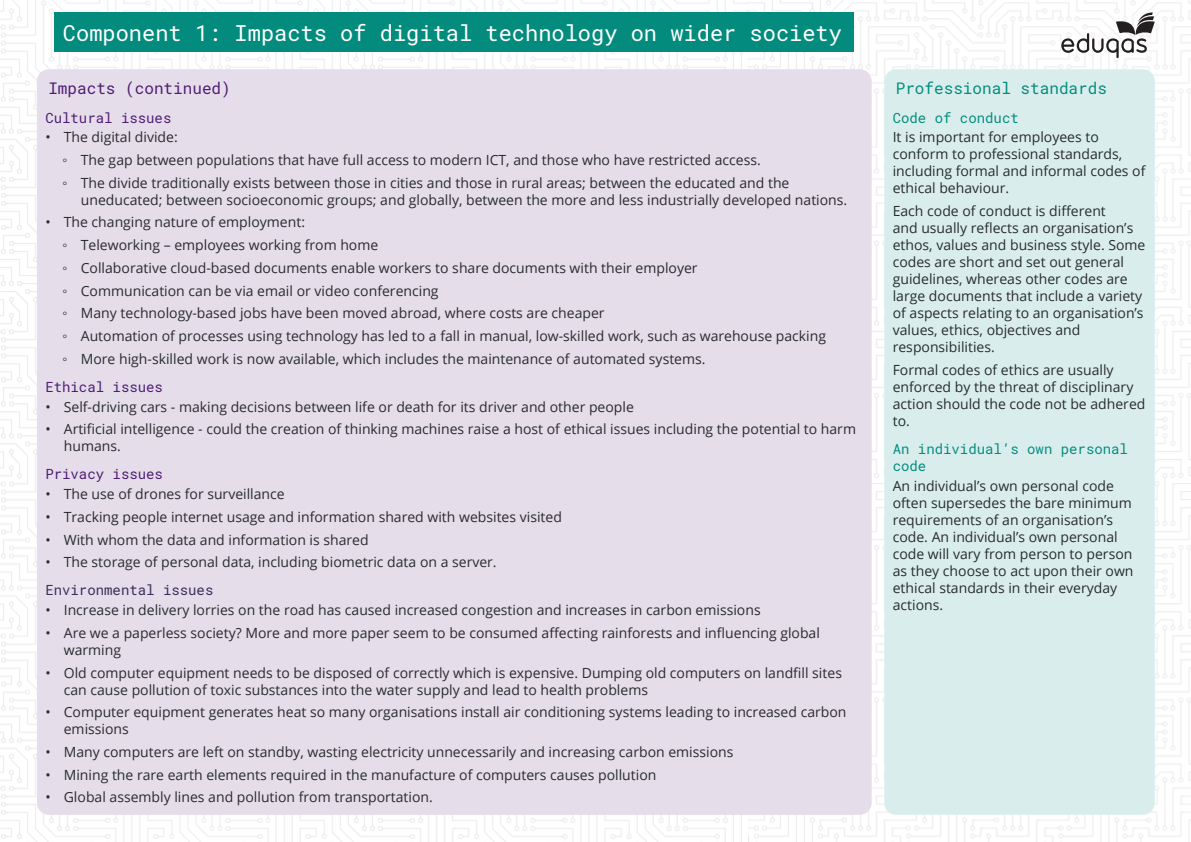
<style>
.page{position:relative;width:1191px;height:842px;background:#fff}
.page>*{position:absolute;margin:0;border:0;box-sizing:border-box;transform-origin:0 0}
.t1{font:22px "Roboto Mono";color:#fff}
.t2{font:16px "Roboto Mono";color:#038c7e}
.t3{font:16px "Roboto Mono";color:#501d73}
.Paragraph{font:14px/17px "Open Sans";color:#292c2f}
.t4{font:14px/16.8px "Roboto Mono";color:#038c7e}
.t5{font:14px "Roboto Mono";color:#501d73}
.t6{font:14px "Roboto Mono";color:#3b2d59}
.s1{font-family:"Arial"}
</style>
<div class="page">
<img style="left:0;top:0;width:1191px;height:842px">
<div style="left:54px;top:12px;width:800px;height:40px;background:#038c7e"></div>
<div style="left:37px;top:69px;width:834px;height:746px;background:#e5ddea;border-radius:12px"></div>
<div style="left:884px;top:69px;width:270px;height:746px;background:#d9eeec;border-radius:12px"></div>
<svg style="left:1061px;top:12px;width:93px;height:46px"></svg>
<h1 class="t1" style="left:63px;top:18px;width:780px">Component 1: Impacts of digital technology on wider society</h1>
<h2 class="t3" style="left:48px;top:78px;width:184px">Impacts (continued)</h2>
<h3 class="t5" style="left:45px;top:108px;width:128px">Cultural issues</h3>
<p class="Paragraph" style="left:45px;top:129px;width:134px">• The digital divide:</p>
<p class="Paragraph" style="left:62px;top:151px;width:700px"><span class="s1">◦</span> The gap between populations that have full access to modern ICT, and those who have restricted access.</p>
<p class="Paragraph" style="left:81px;top:174px;width:768px;text-indent:-18px"><span class="s1">◦</span> The divide traditionally exists between those in cities and those in rural areas; between the educated and the uneducated; between socioeconomic groups; and globally, between the more and less industrially developed nations.</p>
<p class="Paragraph" style="left:45px;top:214px;width:261px">• The changing nature of employment:</p>
<p class="Paragraph" style="left:62px;top:236px;width:317px"><span class="s1">◦</span> Teleworking – employees working from home</p>
<p class="Paragraph" style="left:62px;top:259px;width:637px"><span class="s1">◦</span> Collaborative cloud-based documents enable workers to share documents with their employer</p>
<p class="Paragraph" style="left:62px;top:282px;width:378px"><span class="s1">◦</span> Communication can be via email or video conferencing</p>
<p class="Paragraph" style="left:62px;top:304px;width:544px"><span class="s1">◦</span> Many technology-based jobs have been moved abroad, where costs are cheaper</p>
<p class="Paragraph" style="left:62px;top:327px;width:765px"><span class="s1">◦</span> Automation of processes using technology has led to a fall in manual, low-skilled work, such as warehouse packing</p>
<p class="Paragraph" style="left:62px;top:350px;width:644px"><span class="s1">◦</span> More high-skilled work is now available, which includes the maintenance of automated systems.</p>
<h3 class="t5" style="left:45px;top:377px;width:119px">Ethical issues</h3>
<p class="Paragraph" style="left:45px;top:398px;width:590px">• Self-driving cars - making decisions between life or death for its driver and other people</p>
<p class="Paragraph" style="left:64px;top:420px;width:793px;text-indent:-18px">• Artificial intelligence - could the creation of thinking machines raise a host of ethical issues including the potential to harm humans.</p>
<h3 class="t5" style="left:45px;top:464px;width:119px">Privacy issues</h3>
<p class="Paragraph" style="left:45px;top:485px;width:241px">• The use of drones for surveillance</p>
<p class="Paragraph" style="left:45px;top:508px;width:518px">• Tracking people internet usage and information shared with websites visited</p>
<p class="Paragraph" style="left:45px;top:530px;width:325px">• With whom the data and information is shared</p>
<p class="Paragraph" style="left:45px;top:553px;width:453px">• The storage of personal data, including biometric data on a server.</p>
<h3 class="t6" style="left:45px;top:580px;width:170px">Environmental issues</h3>
<p class="Paragraph" style="left:45px;top:601px;width:717px">• Increase in delivery lorries on the road has caused increased congestion and increases in carbon emissions</p>
<p class="Paragraph" style="left:64px;top:624px;width:757px;text-indent:-18px">• Are we a paperless society? More and more paper seem to be consumed affecting rainforests and influencing global warming</p>
<p class="Paragraph" style="left:64px;top:663px;width:779px;text-indent:-18px">• Old computer equipment needs to be disposed of correctly which is expensive. Dumping old computers on landfill sites can cause pollution of toxic substances into the water supply and lead to health problems</p>
<p class="Paragraph" style="left:64px;top:703px;width:784px;text-indent:-18px">• Computer equipment generates heat so many organisations install air conditioning systems leading to increased carbon emissions</p>
<p class="Paragraph" style="left:45px;top:743px;width:689px">• Many computers are left on standby, wasting electricity unnecessarily and increasing carbon emissions</p>
<p class="Paragraph" style="left:45px;top:765px;width:612px">• Mining the rare earth elements required in the manufacture of computers causes pollution</p>
<p class="Paragraph" style="left:45px;top:788px;width:389px">• Global assembly lines and pollution from transportation.</p>
<h2 class="t2" style="left:895px;top:78px;width:213px">Professional standards</h2>
<h3 class="t4" style="left:892px;top:109px;width:128px">Code of conduct</h3>
<p class="Paragraph" style="left:892px;top:129px;width:254px">It is important for employees to conform to professional standards, including formal and informal codes of ethical behaviour.</p>
<p class="Paragraph" style="left:892px;top:202px;width:254px">Each code of conduct is different<br>and usually reflects an organisation’s ethos, values and business style. Some codes are short and set out general guidelines, whereas other codes are large documents that include a variety of aspects relating to an organisation’s values, ethics, objectives and responsibilities.</p>
<p class="Paragraph" style="left:892px;top:361px;width:254px">Formal codes of ethics are usually enforced by the threat of disciplinary action should the code not be adhered to.</p>
<h3 class="t4" style="left:892px;top:440px;width:237px">An individual’s own personal code</h3>
<p class="Paragraph" style="left:892px;top:477px;width:242px">An individual’s own personal code often supersedes the bare minimum requirements of an organisation’s code. An individual’s own personal code will vary from person to person as they choose to act upon their own ethical standards in their everyday actions.</p>
</div>
